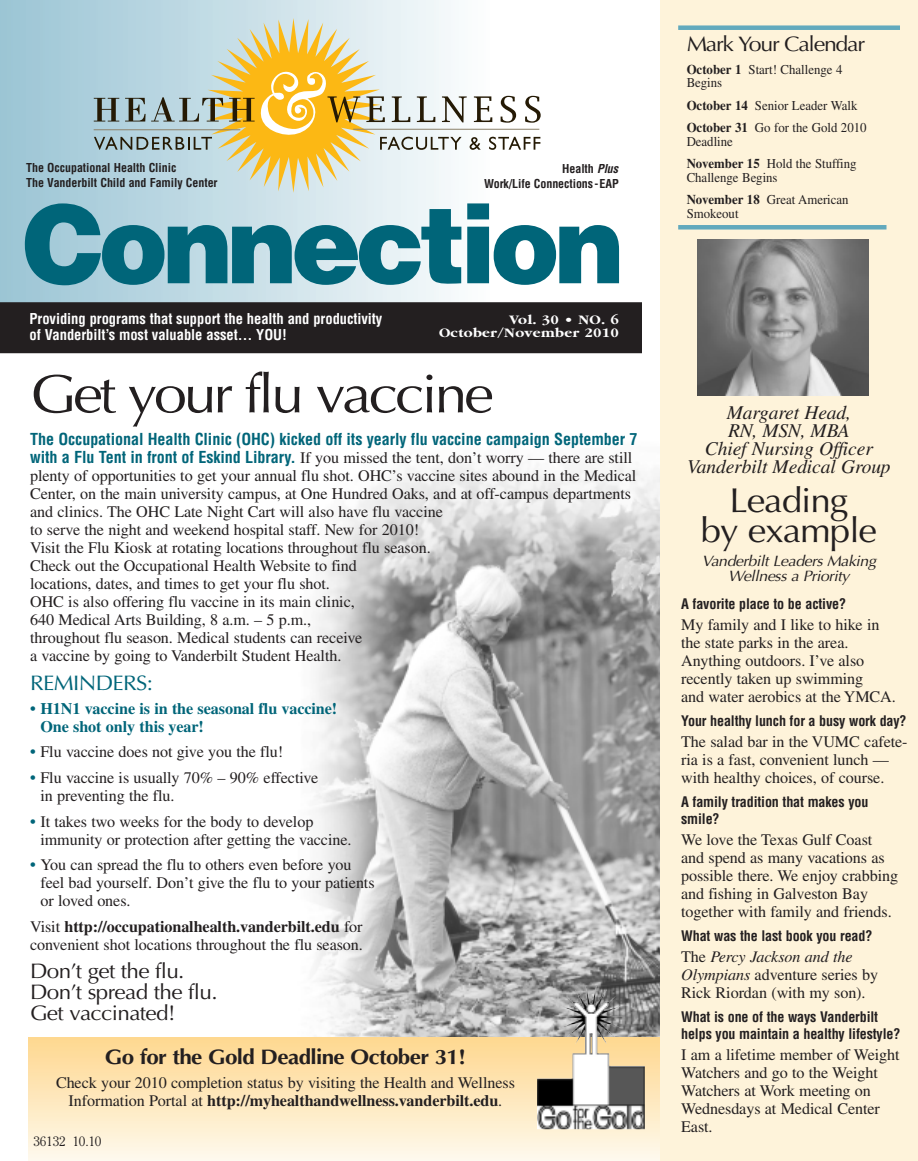
<style>
.page{position:relative;width:918px;height:1161px;background:#fff}
.page>*{position:absolute;margin:0;border:0;box-sizing:border-box;transform-origin:0 0}
.t1{font:900 108px "Helvetica";letter-spacing:-.055em;color:#006579}
.t2{font:54px "Optima";letter-spacing:-.055em;color:#231f20;scale:1.1 1}
.t3{font:34.5px/30px "Optima";letter-spacing:-.03em;color:#231f20;text-align:center;scale:1.07 1}
.t4{font:21px/21px "Optima";letter-spacing:-.03em;color:#231f20;scale:1.07 1}
.t5{font:700 21px "Optima";letter-spacing:-.03em;color:#231f20;scale:1.07 1}
.t6{font:21px "Optima";letter-spacing:-.055em;color:#231f20;scale:1.1 1}
.t7{font:21px "Optima";letter-spacing:-.03em;color:#006579;scale:1.07 1}
.t8{font:italic 19.5px/18px "Times";letter-spacing:-.005em;color:#231f20;text-align:center}
.t9{font:16.2px/18px "Times";letter-spacing:-.005em;color:#231f20}
.t10{font:700 condensed 16.2px "Helvetica";letter-spacing:-.005em;color:#006579}
.t11{font:700 16.2px/18px "Times";letter-spacing:-.005em;color:#006579}
.t12{font:italic 15px/15px "Optima";letter-spacing:-.03em;color:#231f20;text-align:center;scale:1.07 1}
.t13{font:700 condensed 14.7px/16.5px "Helvetica";letter-spacing:-.005em;color:#fff}
.t14{font:700 condensed 14.25px/16.5px "Helvetica";letter-spacing:-.01em;color:#231f20}
.t15{font:13.5px/22.5px "Times";color:#231f20;scale:.95 1}
.t16{font:700 13.5px/13.5px "Garamond";letter-spacing:.02em;color:#fff;text-align:right;scale:1.1 1}
.t17{font:300 13.5px "Cheltenham";letter-spacing:-.015em;color:#231f20}
.t18{font:700 condensed 12px/15px "Helvetica";letter-spacing:-.005em;color:#231f20}
.s1{font-style:italic}
.s2{font-family:"Helvetica";font-weight:700;font-stretch:condensed;color:#006579}
.s3{font-weight:700;color:#006579}
.s4{font-weight:700}
</style>
<div class="page">
<img style="left:315px;top:461px;width:345px;height:576px">
<div style="left:0;top:0;width:490px;height:319px;background:linear-gradient(to right,#9ac4d4,#fbfdfd)"></div>
<div style="left:660px;top:0;width:258px;height:1161px;background:#fef3da"></div>
<div style="left:0;top:302px;width:642px;height:51px;background:#231f20"></div>
<img style="left:698px;top:240px;width:171px;height:156px">
<div style="left:678px;top:25px;width:222px;height:5px;background:#62a9bd"></div>
<svg style="left:94px;top:18px;width:447px;height:175px"></svg>
<div style="left:678px;top:225px;width:208px;height:5px;background:#62a9bd"></div>
<div style="left:28px;top:1037px;width:632px;height:124px;background:linear-gradient(to bottom,#fed78e,#fef9ec)"></div>
<img style="left:537px;top:986px;width:108px;height:143px">
<p class="t18" style="left:26px;top:160px;width:193px">The Occupational Health Clinic<br>The Vanderbilt Child and Family Center</p>
<p class="t18" style="left:484px;top:161px;width:136px;text-align:right">Health <span class="s1">Plus<br></span>Work/Life Connections-EAP</p>
<h1 class="t1" style="left:23px;top:205px;width:603px">Connection</h1>
<p class="t13" style="left:30px;top:311px;width:354px">Providing programs that support the health and productivity of Vanderbilt’s most valuable asset… YOU!</p>
<p class="t16" style="left:439px;top:312px;width:165px">Vol. 30 • NO. 6<br>October/November 2010</p>
<h2 class="t2" style="left:30px;top:372px;width:423px">Get your flu vaccine</h2>
<p class="t10" style="left:30px;top:430px;width:609px">The Occupational Health Clinic (OHC) kicked off its yearly flu vaccine campaign September 7</p>
<p class="t9" style="left:30px;top:450px;width:608px"><span class="s2">with a Flu Tent in front of Eskind Library.</span> If you missed the tent, don’t worry — there are still plenty of opportunities to get your annual flu shot. OHC’s vaccine sites abound in the Medical Center, on the main university campus, at One Hundred Oaks, and at off-campus departments and clinics. The OHC Late Night Cart will also have flu vaccine<br>to serve the night and weekend hospital staff. New for 2010!<br>Visit the Flu Kiosk at rotating locations throughout flu season.<br>Check out the Occupational Health Website to find<br>locations, dates, and times to get your flu shot.<br>OHC is also offering flu vaccine in its main clinic,<br>640 Medical Arts Building, 8 a.m. – 5 p.m.,<br>throughout flu season. Medical students can receive<br>a vaccine by going to Vanderbilt Student Health.</p>
<p class="t7" style="left:30px;top:674px;width:116px">REMINDERS:</p>
<p class="t11" style="left:40px;top:701px;width:298px;text-indent:-10px">• H1N1 vaccine is in the seasonal flu vaccine!<br>One shot only this year!</p>
<p class="t9" style="left:30px;top:745px;width:255px"><span class="s3">•</span> Flu vaccine does not give you the flu!</p>
<p class="t9" style="left:40px;top:770px;width:279px;text-indent:-10px"><span class="s3">•</span> Flu vaccine is usually 70% – 90% effective in preventing the flu.</p>
<p class="t9" style="left:40px;top:814px;width:313px;text-indent:-10px"><span class="s3">•</span> It takes two weeks for the body to develop immunity or protection after getting the vaccine.</p>
<p class="t9" style="left:40px;top:857px;width:336px;text-indent:-10px"><span class="s3">•</span> You can spread the flu to others even before you feel bad yourself. Don’t give the flu to your patients or loved ones.</p>
<p class="t9" style="left:30px;top:919px;width:334px">Visit <span class="s4">http://occupationalhealth.vanderbilt.edu</span> for convenient shot locations throughout the flu season.</p>
<p class="t4" style="left:30px;top:963px;width:177px">Don’t get the flu.<br>Don’t spread the flu.<br>Get vaccinated!</p>
<p class="t5" style="left:105px;top:1048px;width:339px">Go for the Gold Deadline October 31!</p>
<p class="t9" style="left:56px;top:1075px;width:460px;text-align:center">Check your 2010 completion status by visiting the Health and Wellness<br>Information Portal at <span class="s4">http://myhealthandwellness.vanderbilt.edu</span>.</p>
<p class="t17" style="left:33px;top:1136px;width:70px">36132 10.10</p>
<p class="t6" style="left:687px;top:35px;width:164px">Mark Your Calendar</p>
<p class="t15" style="left:687px;top:64px;width:166px;line-height:13.5px"><span class="s4">October 1</span> Start! Challenge 4<br>Begins</p>
<p class="t15" style="left:687px;top:95px;width:191px"><span class="s4">October 14</span> Senior Leader Walk<br><span class="s4">October 31</span> Go for the Gold 2010</p>
<p class="t15" style="left:687px;top:131px;width:180px">Deadline<br><span class="s4">November 15</span> Hold the Stuffing</p>
<p class="t15" style="left:687px;top:167px;width:172px">Challenge Begins<br><span class="s4">November 18</span> Great American</p>
<p class="t15" style="left:687px;top:203px;width:56px">Smokeout</p>
<p class="t8" style="left:687px;top:406px;width:205px">Margaret Head,<br>RN, MSN, MBA<br>Chief Nursing Officer<br>Vanderbilt Medical Group</p>
<h3 class="t3" style="left:701px;top:489px;width:166px">Leading<br>by example</h3>
<p class="t12" style="left:702px;top:555px;width:165px">Vanderbilt Leaders Making<br>Wellness a Priority</p>
<p class="t14" style="left:681px;top:596px;width:166px">A favorite place to be active?</p>
<p class="t9" style="left:681px;top:618px;width:216px">My family and I like to hike in the state parks in the area.<br>Anything outdoors. I’ve also recently taken up swimming<br>and water aerobics at the YMCA.</p>
<p class="t14" style="left:681px;top:713px;width:227px">Your healthy lunch for a busy work day?</p>
<p class="t9" style="left:681px;top:735px;width:228px">The salad bar in the VUMC cafete&shy;ria is a fast, convenient lunch — with healthy choices, of course.</p>
<p class="t14" style="left:681px;top:794px;width:189px">A family tradition that makes you smile?</p>
<p class="t9" style="left:681px;top:832px;width:218px">We love the Texas Gulf Coast and spend as many vacations as possible there. We enjoy crabbing and fishing in Galveston Bay together with family and friends.</p>
<p class="t14" style="left:681px;top:928px;width:193px">What was the last book you read?</p>
<p class="t9" style="left:681px;top:949px;width:199px">The <span class="s1">Percy Jackson and the<br>Olympians</span> adventure series by<br>Rick Riordan (with my son).</p>
<p class="t14" style="left:681px;top:1009px;width:221px">What is one of the ways Vanderbilt helps you maintain a healthy lifestyle?</p>
<p class="t9" style="left:681px;top:1047px;width:220px">I am a lifetime member of Weight<br>Watchers and go to the Weight<br>Watchers at Work meeting on<br>Wednesdays at Medical Center<br>East.</p>
</div>
